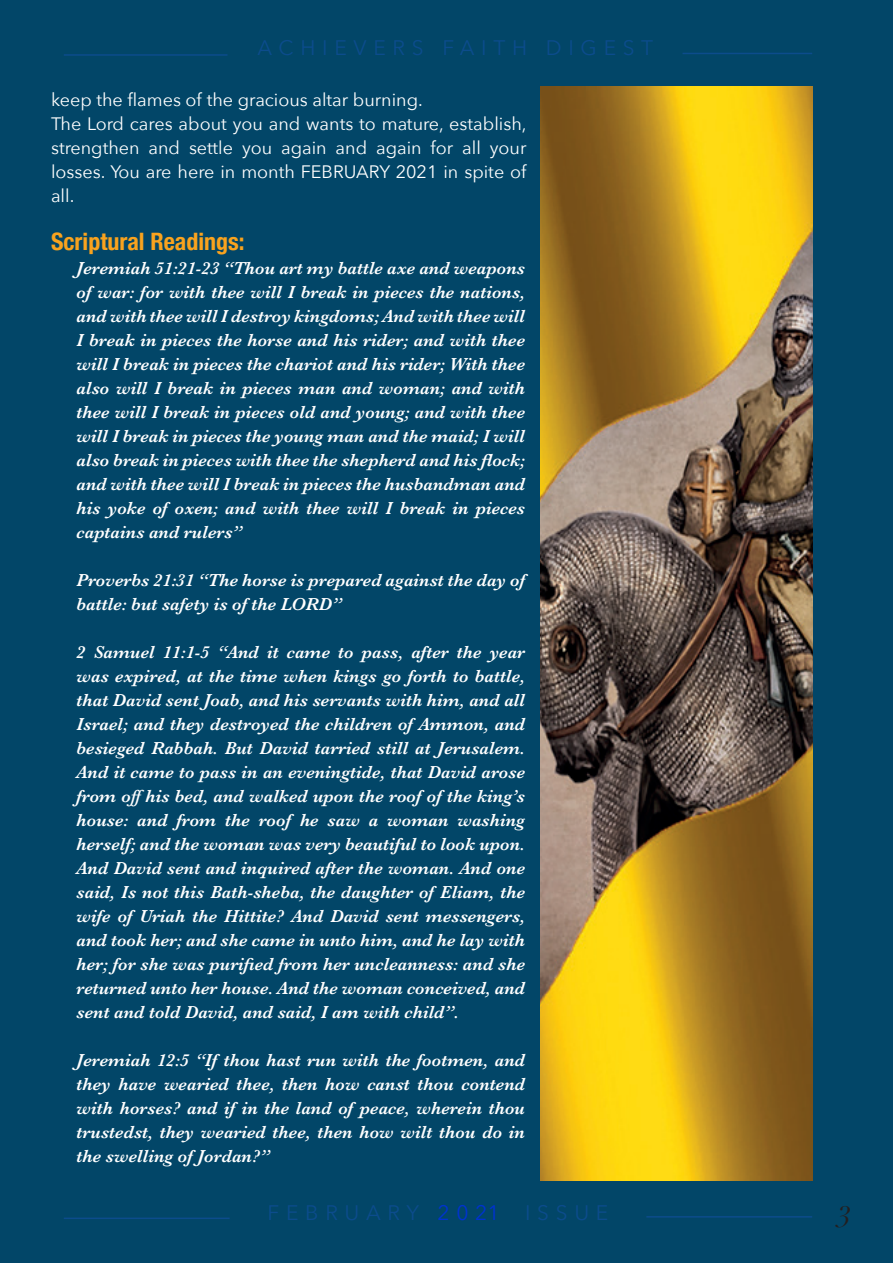
<style>
.page{position:relative;width:893px;height:1263px;background:#024668}
.page>*{position:absolute;margin:0;border:0;box-sizing:border-box;transform-origin:0 0}
.t1{font:italic 30px "Didot";color:#231f20}
.t2{font:700 condensed 24px "Helvetica Neue";color:#f9a31e}
.t3{font:21px "Avenir Next";letter-spacing:.32em;color:#0c4c8c}
.t4{font:21px "Avenir Next";color:#0033cf}
.t5{font:italic 600 18px/24px "Baskerville";color:#fff;text-align:justify}
.t6{font:18px/24px "Avenir Next";color:#fff;text-align:justify}
</style>
<div class="page">
<img style="left:540px;top:86px;width:272px;height:1094px">
<hr style="left:64px;top:54px;width:163px;height:2px;background:#0c4c8c">
<hr style="left:682px;top:53px;width:130px;height:1px;background:#0c4c8c">
<hr style="left:64px;top:1217px;width:166px;height:2px;background:#0c4c8c">
<hr style="left:646px;top:1216px;width:166px;height:1px;background:#0c4c8c">
<p class="t3" style="left:257px;top:30px;width:397px">ACHIEVERS FAITH DIGEST</p>
<p class="t6" style="left:51px;top:87px;width:373px">keep the flames of the gracious altar burning.</p>
<p class="t6" style="left:51px;top:112px;width:477px">The Lord cares about you and wants to mature, establish, strengthen and settle you again and again for all your losses. You are here in month FEBRUARY 2021 in spite of all.</p>
<h2 class="t2" style="left:51px;top:221px;width:195px">Scriptural Readings:</h2>
<p class="t5" style="left:77px;top:256px;width:450px">Jeremiah 51:21-23 “Thou art my battle axe and weapons of war: for with thee will I break in pieces the nations, and with thee will I destroy kingdoms; And with thee will I break in pieces the horse and his rider; and with thee will I break in pieces the chariot and his rider; With thee also will I break in pieces man and woman; and with thee will I break in pieces old and young; and with thee will I break in pieces the young man and the maid; I will also break in pieces with thee the shepherd and his flock; and with thee will I break in pieces the husbandman and his yoke of oxen; and with thee will I break in pieces captains and rulers’’</p>
<p class="t5" style="left:77px;top:568px;width:450px">Proverbs 21:31 “The horse is prepared against the day of battle: but safety is of the LORD’’</p>
<p class="t5" style="left:77px;top:640px;width:450px">2 Samuel 11:1-5 “And it came to pass, after the year was expired, at the time when kings go forth to battle, that David sent Joab, and his servants with him, and all Israel; and they destroyed the children of Ammon, and besieged Rabbah. But David tarried still at Jerusalem.<br>And it came to pass in an eveningtide, that David arose from offhis bed, and walked upon the roof of the king’s house: and from the roof he saw a woman washing herself; and the woman was very beautiful to look upon.<br>And David sent and inquired after the woman. And one said, Is not this Bath-sheba, the daughter of Eliam, the wife of Uriah the Hittite? And David sent messengers, and took her; and she came in unto him, and he lay with her; for she was purified from her uncleanness: and she returned unto her house. And the woman conceived, and sent and told David, and said, I am with child’’.</p>
<p class="t5" style="left:77px;top:1048px;width:450px">Jeremiah 12:5 “If thou hast run with the footmen, and they have wearied thee, then how canst thou contend with horses? and if in the land of peace, wherein thou trustedst, they wearied thee, then how wilt thou do in the swelling of Jordan?’’</p>
<p class="t4" style="left:437px;top:1199px;width:64px">2021</p>
<p class="t3" style="left:268px;top:1195px;width:153px">FEBRUARY</p>
<p class="t3" style="left:525px;top:1195px;width:85px">ISSUE</p>
<h1 class="t1" style="left:837px;top:1198px;width:16px">3</h1>
</div>
